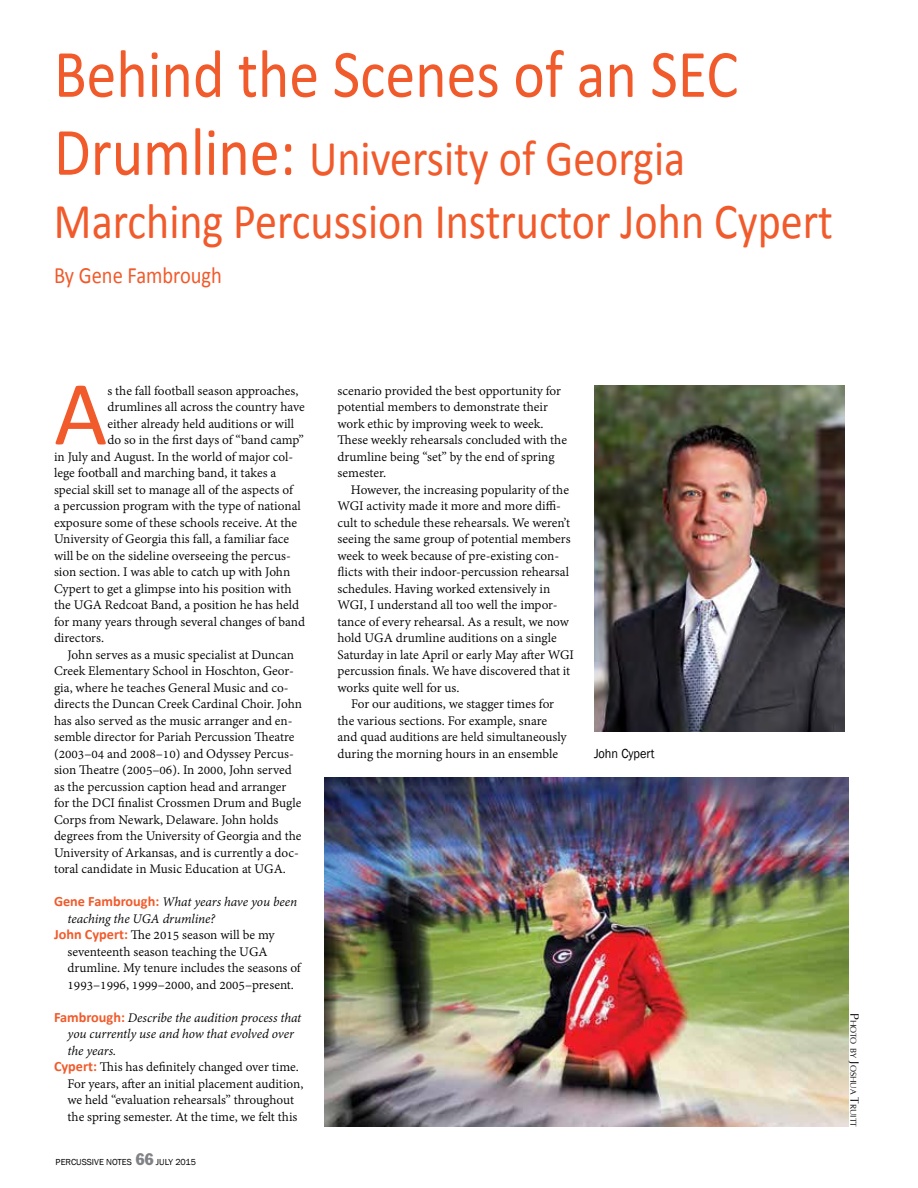
<style>
.page{position:relative;width:918px;height:1188px;background:#fff}
.page>*{position:absolute;margin:0;border:0;box-sizing:border-box;transform-origin:0 0}
.t1{font:92.25px "Calibri";color:#f15a2a}
.t2{font:68.4px "Calibri";color:#f15a2a;scale:.88 1}
.t3{font:50.4px/63px "Calibri";color:#f15a2a;scale:.88 1}
.t4{font:23.4px "Calibri";color:#f15a2a;scale:.87 1}
.t5{font:14.25px/16.5px "Adobe Devanagari";color:#000}
.t6{font:italic 14.25px "Adobe Devanagari";letter-spacing:-.005em;color:#000}
.t7{font:13.5px "Franklin Gothic";color:#000;scale:.91 1}
.t8{font:9px "Franklin Gothic";color:#000}
.t9{font:8.4px "Optima";color:#000}
.s1{font-size:68.4px}
.s2{font-family:"Calibri";font-weight:700;font-style:normal;color:#f15a2a}
.s3{font-family:"Calibri";font-weight:700;color:#f15a2a}
.s4{font-stretch:condensed;font-size:16.5px;color:#808285}
.s5{font-size:12px}
</style>
<div class="page">
<img style="left:324px;top:777px;width:524px;height:350px">
<img style="left:594px;top:386px;width:251px;height:346px">
<h2 class="t2" style="left:54px;top:32px;width:779px">Behind the Scenes of an SEC</h2>
<h3 class="t3" style="left:54px;top:124px;width:887px"><span class="s1">Drumline:</span> University of Georgia<br>Marching Percussion Instructor John Cypert</h3>
<h3 class="t4" style="left:54px;top:260px;width:195px">By Gene Fambrough</h3>
<h1 class="t1" style="left:54px;top:356px;width:55px">A</h1>
<p class="t5" style="left:107px;top:383px;width:193px">s the fall football season approaches,</p>
<p class="t5" style="left:107px;top:400px;width:199px">drumlines all across the country have</p>
<p class="t5" style="left:107px;top:416px;width:188px">either already held auditions or will</p>
<p class="t5" style="left:107px;top:433px;width:198px">do so in the first days of “band camp”</p>
<p class="t5" style="left:54px;top:449px;width:241px">in July and August. In the world of major col-</p>
<p class="t5" style="left:54px;top:466px;width:224px">lege football and marching band, it takes a</p>
<p class="t5" style="left:54px;top:482px;width:240px">special skill set to manage all of the aspects of</p>
<p class="t5" style="left:54px;top:499px;width:248px">a percussion program with the type of national</p>
<p class="t5" style="left:54px;top:515px;width:245px">exposure some of these schools receive. At the</p>
<p class="t5" style="left:54px;top:532px;width:237px">University of Georgia this fall, a familiar face</p>
<p class="t5" style="left:54px;top:548px;width:238px">will be on the sideline overseeing the percus-</p>
<p class="t5" style="left:54px;top:565px;width:238px">sion section. I was able to catch up with John</p>
<p class="t5" style="left:54px;top:581px;width:239px">Cypert to get a glimpse into his position with</p>
<p class="t5" style="left:54px;top:598px;width:247px">the UGA Redcoat Band, a position he has held</p>
<p class="t5" style="left:54px;top:614px;width:253px">for many years through several changes of band</p>
<p class="t5" style="left:54px;top:631px;width:52px">directors.</p>
<p class="t5" style="left:67px;top:647px;width:228px">John serves as a music specialist at Duncan</p>
<p class="t5" style="left:54px;top:664px;width:241px">Creek Elementary School in Hoschton, Geor-</p>
<p class="t5" style="left:54px;top:680px;width:236px">gia, where he teaches General Music and co-</p>
<p class="t5" style="left:54px;top:697px;width:250px">directs the Duncan Creek Cardinal Choir. John</p>
<p class="t5" style="left:54px;top:713px;width:240px">has also served as the music arranger and en-</p>
<p class="t5" style="left:54px;top:730px;width:242px">semble director for Pariah Percussion Theatre</p>
<p class="t5" style="left:54px;top:746px;width:241px">(2003–04 and 2008–10) and Odyssey Percus-</p>
<p class="t5" style="left:54px;top:763px;width:239px">sion Theatre (2005–06). In 2000, John served</p>
<p class="t5" style="left:54px;top:779px;width:234px">as the percussion caption head and arranger</p>
<p class="t5" style="left:54px;top:796px;width:249px">for the DCI finalist Crossmen Drum and Bugle</p>
<p class="t5" style="left:54px;top:812px;width:226px">Corps from Newark, Delaware. John holds</p>
<p class="t5" style="left:54px;top:829px;width:249px">degrees from the University of Georgia and the</p>
<p class="t5" style="left:54px;top:845px;width:246px">University of Arkansas, and is currently a doc-</p>
<p class="t5" style="left:54px;top:862px;width:233px">toral candidate in Music Education at UGA.</p>
<p class="t6" style="left:54px;top:894px;width:245px"><span class="s2">Gene Fambrough:</span> What years have you been</p>
<p class="t6" style="left:67px;top:911px;width:149px">teaching the UGA drumline?</p>
<p class="t5" style="left:54px;top:928px;width:222px"><span class="s3">John Cypert:</span> The 2015 season will be my</p>
<p class="t5" style="left:67px;top:944px;width:202px">seventeenth season teaching the UGA</p>
<p class="t5" style="left:67px;top:961px;width:235px">drumline. My tenure includes the seasons of</p>
<p class="t5" style="left:67px;top:977px;width:228px">1993–1996, 1999–2000, and 2005–present.</p>
<p class="t6" style="left:54px;top:1010px;width:249px"><span class="s2">Fambrough:</span> Describe the audition process that</p>
<p class="t6" style="left:67px;top:1026px;width:228px">you currently use and how that evolved over</p>
<p class="t6" style="left:67px;top:1043px;width:50px">the years.</p>
<p class="t5" style="left:54px;top:1060px;width:247px"><span class="s3">Cypert:</span> This has definitely changed over time.</p>
<p class="t5" style="left:67px;top:1076px;width:237px">For years, after an initial placement audition,</p>
<p class="t5" style="left:67px;top:1093px;width:228px">we held “evaluation rehearsals” throughout</p>
<p class="t5" style="left:67px;top:1109px;width:232px">the spring semester. At the time, we felt this</p>
<p class="t8" style="left:56px;top:1156px;width:142px">PERCUSSIVE NOTES <span class="s4">66</span> JULY 2015</p>
<p class="t5" style="left:337px;top:383px;width:231px">scenario provided the best opportunity for potential members to demonstrate their work ethic by improving week to week.<br>These weekly rehearsals concluded with the drumline being “set” by the end of spring semester.</p>
<p class="t5" style="left:338px;top:483px;width:238px;text-indent:13px">However, the increasing popularity of the WGI activity made it more and more diffi&shy;cult to schedule these rehearsals. We weren’t seeing the same group of potential members week to week because of pre-existing con&shy;flicts with their indoor-percussion rehearsal schedules. Having worked extensively in WGI, I understand all too well the impor&shy;tance of every rehearsal. As a result, we now hold UGA drumline auditions on a single Saturday in late April or early May after WGI percussion finals. We have discovered that it works quite well for us.</p>
<p class="t5" style="left:338px;top:697px;width:231px;text-indent:13px">For our auditions, we stagger times for the various sections. For example, snare and quad auditions are held simultaneously during the morning hours in an ensemble</p>
<p class="t7" style="left:594px;top:745px;width:68px">John Cypert</p>
<p class="t9" style="left:858px;top:1013px;width:115px;rotate:90deg"><span class="s5">P</span>hoto by <span class="s5">J</span>oshua <span class="s5">T</span>ruitt</p>
</div>
